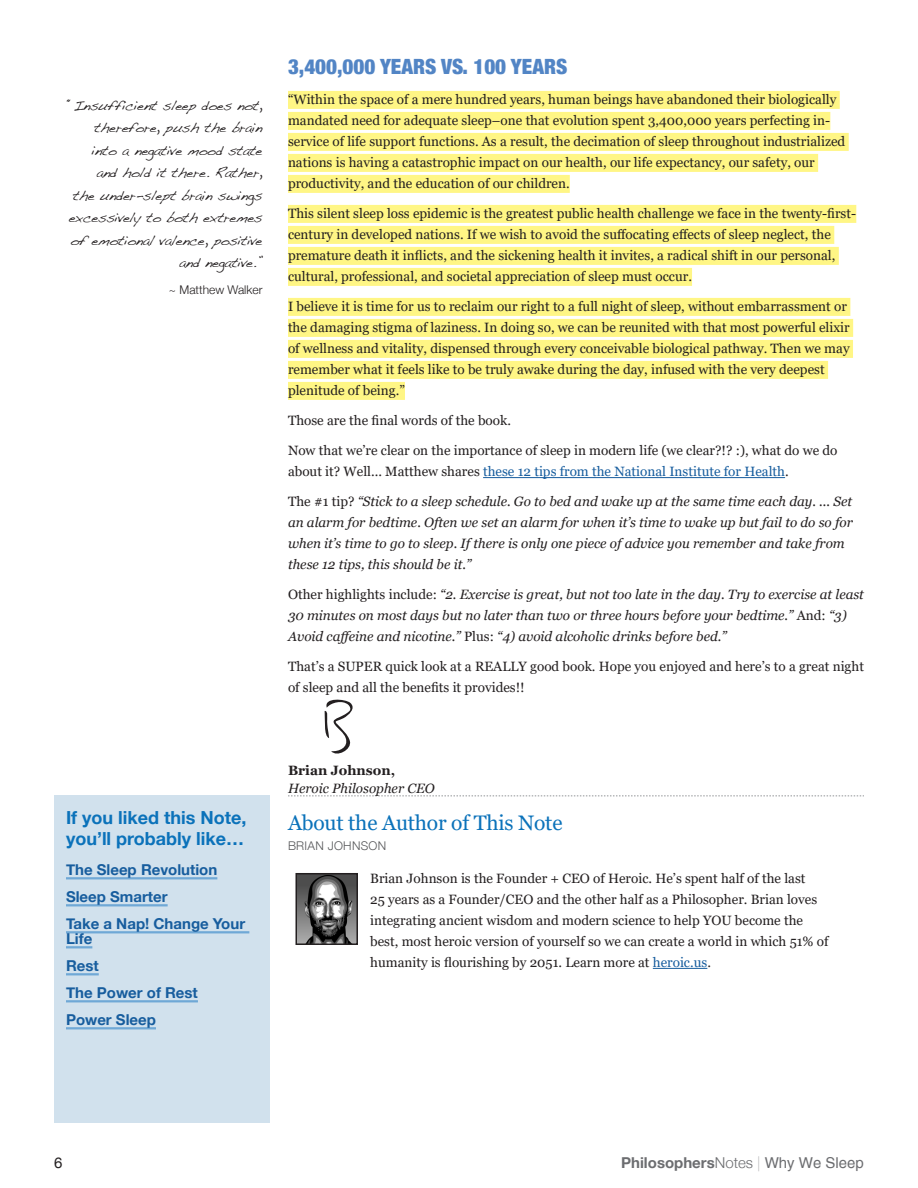
<style>
.page{position:relative;width:918px;height:1188px;background:#fff}
.page>*{position:absolute;margin:0;border:0;box-sizing:border-box;transform-origin:0 0}
.t1{font:900 condensed 21px "Helvetica Neue";color:#5285c5}
.t2{font:21px "Georgia";letter-spacing:-.01em;color:#0b72ba}
.t3{font:700 18px/21.6px "Helvetica Neue";color:#0b72ba}
.t4{font:700 15px/27px "Helvetica Neue";color:#175d9e}
.t5{font:700 15px "Helvetica Neue";color:#6c6d70}
.t6{font:15px "Helvetica Neue";color:#231f20}
.t7{font:13.5px/21px "Georgia";color:#231f20}
.t8{font:italic 13.5px/21px "Georgia";color:#231f20}
.t9{font:700 13.5px "Georgia";color:#231f20}
.t10{font:12px/22.5px "Dakota";letter-spacing:-.025em;color:#231f20;text-align:right}
.t11{font:300 12px "Helvetica Neue";color:#231f20}
.t12{font:300 12px "Helvetica Neue";letter-spacing:.025em;color:#57585a}
.s1{color:#175d9e}
.s2{font-style:normal}
.s3{font-weight:300}
.s4{font-weight:200}
.s5{font-family:"Helvetica";font-weight:400}
</style>
<div class="page">
<div style="left:288px;top:91px;width:552px;height:18px;background:#fff685"></div>
<div style="left:288px;top:112px;width:542px;height:18px;background:#fff685"></div>
<div style="left:288px;top:133px;width:561px;height:18px;background:#fff685"></div>
<div style="left:288px;top:154px;width:530px;height:18px;background:#fff685"></div>
<div style="left:288px;top:175px;width:282px;height:18px;background:#fff685"></div>
<div style="left:288px;top:205px;width:568px;height:18px;background:#fff685"></div>
<div style="left:288px;top:226px;width:546px;height:18px;background:#fff685"></div>
<div style="left:288px;top:247px;width:551px;height:18px;background:#fff685"></div>
<div style="left:288px;top:268px;width:404px;height:18px;background:#fff685"></div>
<div style="left:288px;top:298px;width:562px;height:18px;background:#fff685"></div>
<div style="left:288px;top:319px;width:565px;height:18px;background:#fff685"></div>
<div style="left:288px;top:340px;width:565px;height:18px;background:#fff685"></div>
<div style="left:288px;top:361px;width:540px;height:18px;background:#fff685"></div>
<div style="left:288px;top:382px;width:117px;height:18px;background:#fff685"></div>
<hr style="left:483px;top:477px;width:302px;height:1px;background:#175d9e">
<div style="left:54px;top:796px;width:216px;height:327px;background:#d1e1ed"></div>
<hr style="left:66px;top:877px;width:151px;height:2px;background:#6fa8d6">
<hr style="left:66px;top:904px;width:102px;height:2px;background:#6fa8d6">
<hr style="left:66px;top:931px;width:183px;height:2px;background:#6fa8d6">
<hr style="left:66px;top:946px;width:26px;height:2px;background:#6fa8d6">
<hr style="left:66px;top:973px;width:33px;height:2px;background:#6fa8d6">
<hr style="left:66px;top:1000px;width:132px;height:2px;background:#6fa8d6">
<hr style="left:66px;top:1027px;width:90px;height:2px;background:#6fa8d6">
<svg style="left:288px;top:796px;width:576px;height:1px"></svg>
<img style="left:299px;top:876px;width:56px;height:66px">
<div style="left:296px;top:873px;width:62px;height:72px;border:2px solid #231f20"></div>
<hr style="left:653px;top:968px;width:54px;height:1px;background:#175d9e">
<svg style="left:324px;top:699px;width:29px;height:55px"></svg>
<p class="t10" style="left:68px;top:95px;width:196px">“Insufficient sleep does not, therefore, push the brain into a negative mood state<br>and hold it there. Rather,<br>the under-slept brain swings excessively to both extremes of emotional valence, positive and negative.”</p>
<p class="t11" style="left:169px;top:280px;width:95px">~ Matthew Walker</p>
<h1 class="t1" style="left:288px;top:50px;width:281px">3,400,000 YEARS VS. 100 YEARS</h1>
<p class="t7" style="left:288px;top:90px;width:559px">“Within the space of a mere hundred years, human beings have abandoned their biologically mandated need for adequate sleep–one that evolution spent 3,400,000 years perfecting in&shy;service of life support functions. As a result, the decimation of sleep throughout industrialized nations is having a catastrophic impact on our health, our life expectancy, our safety, our productivity, and the education of our children.</p>
<p class="t7" style="left:288px;top:204px;width:570px">This silent sleep loss epidemic is the greatest public health challenge we face in the twenty-first&shy;century in developed nations. If we wish to avoid the suffocating effects of sleep neglect, the premature death it inflicts, and the sickening health it invites, a radical shift in our personal, cultural, professional, and societal appreciation of sleep must occur.</p>
<p class="t7" style="left:288px;top:297px;width:563px">I believe it is time for us to reclaim our right to a full night of sleep, without embarrassment or the damaging stigma of laziness. In doing so, we can be reunited with that most powerful elixir of wellness and vitality, dispensed through every conceivable biological pathway. Then we may remember what it feels like to be truly awake during the day, infused with the very deepest plenitude of being.”</p>
<p class="t7" style="left:288px;top:411px;width:225px">Those are the final words of the book.</p>
<p class="t7" style="left:288px;top:441px;width:551px">Now that we’re clear on the importance of sleep in modern life (we clear?!? :), what do we do about it? Well... Matthew shares <span class="s1">these 12 tips from the National Institute for Health</span>.</p>
<p class="t8" style="left:288px;top:491px;width:567px"><span class="s2">The #1 tip?</span> “Stick to a sleep schedule. Go to bed and wake up at the same time each day. ... Set an alarm for bedtime. Often we set an alarm for when it’s time to wake up but fail to do so for when it’s time to go to sleep. If there is only one piece of advice you remember and take from these 12 tips, this should be it.”</p>
<p class="t8" style="left:288px;top:584px;width:577px"><span class="s2">Other highlights include:</span> “2. Exercise is great, but not too late in the day. Try to exercise at least<br>30 minutes on most days but no later than two or three hours before your bedtime.” <span class="s2">And:</span> “3)<br>Avoid caffeine and nicotine.” <span class="s2">Plus:</span> “4) avoid alcoholic drinks before bed.”</p>
<p class="t7" style="left:288px;top:657px;width:578px">That’s a SUPER quick look at a REALLY good book. Hope you enjoyed and here’s to a great night of sleep and all the benefits it provides!!</p>
<h2 class="t3" style="left:66px;top:807px;width:182px">If you liked this Note, you’ll probably like…</h2>
<p class="t4" style="left:66px;top:857px;width:181px">The Sleep Revolution<br>Sleep Smarter<br>Take a Nap! Change Your</p>
<p class="t4" style="left:66px;top:926px;width:133px">Life<br>Rest<br>The Power of Rest<br>Power Sleep</p>
<p class="t9" style="left:288px;top:761px;width:109px">Brian Johnson,</p>
<p class="t8" style="left:288px;top:778px;width:148px">Heroic Philosopher CEO</p>
<h1 class="t2" style="left:288px;top:810px;width:276px">About the Author of This Note</h1>
<p class="t12" style="left:288px;top:837px;width:100px">BRIAN JOHNSON</p>
<p class="t7" style="left:370px;top:868px;width:460px">Brian Johnson is the Founder + CEO of Heroic. He’s spent half of the last<br>25 years as a Founder/CEO and the other half as a Philosopher. Brian loves integrating ancient wisdom and modern science to help YOU become the best, most heroic version of yourself so we can create a world in which 51% of humanity is flourishing by 2051. Learn more at <span class="s1">heroic.us</span>.</p>
<p class="t6" style="left:54px;top:1152px;width:10px">6</p>
<p class="t5" style="left:621px;top:1151px;width:244px">Philosophers<span class="s3">Notes</span> <span class="s4">|</span> <span class="s5">Why We Sleep</span></p>
</div>
